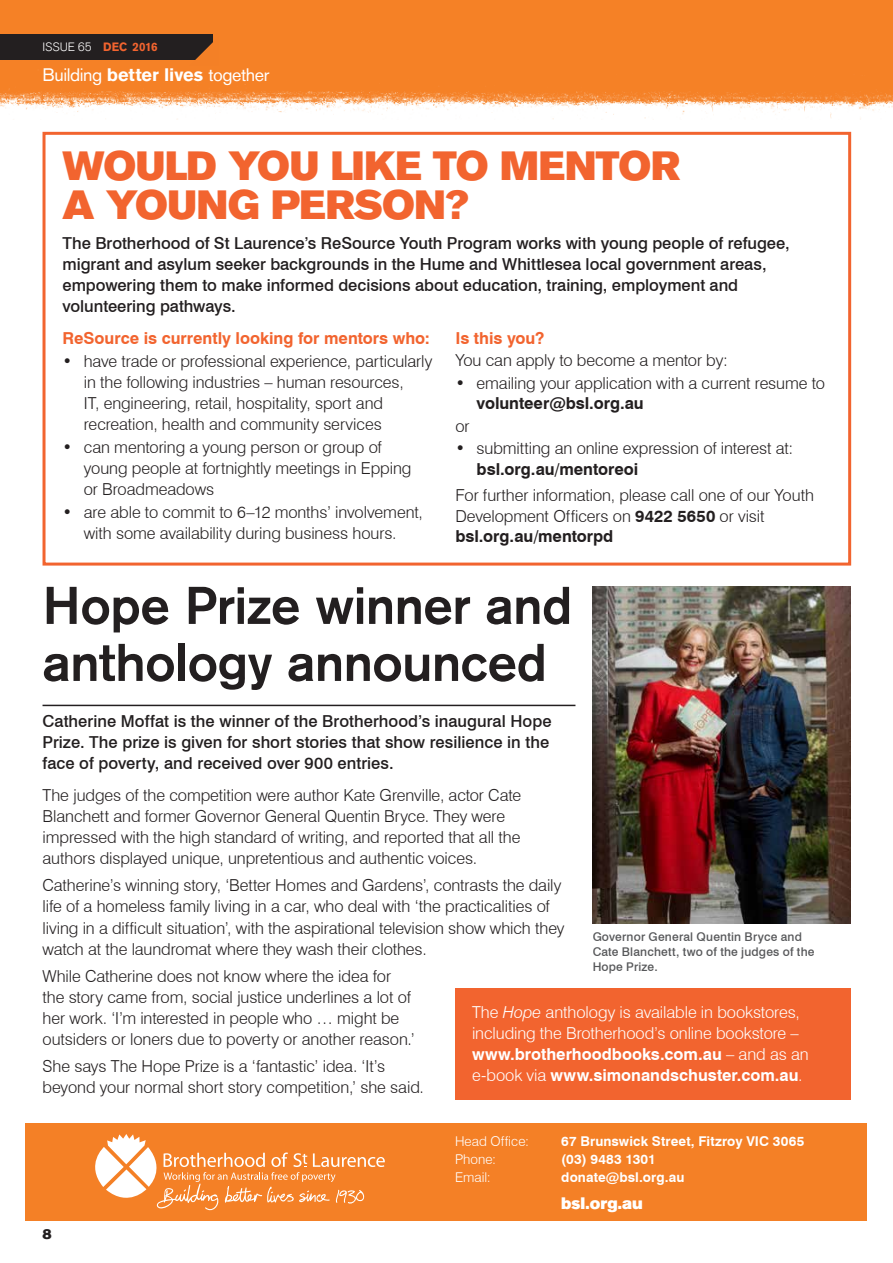
<style>
.page{position:relative;width:893px;height:1263px;background:#fff}
.page>*{position:absolute;margin:0;border:0;box-sizing:border-box;transform-origin:0 0}
.t1{font:500 52.5px/57px "Akzidenz Grotesk BQ";letter-spacing:-.015em;color:#231f20}
.t2{font:40.5px/39px "Akzidenz Grotesk BQ Super";letter-spacing:-.01em;color:#f2642f}
.t3{font:18px "Akzidenz Grotesk BQ";letter-spacing:-.02em;color:#fff}
.t4{font:300 16.5px/21px "Swiss 721 BT";letter-spacing:-.005em;color:#231f20}
.t5{font:500 16.5px/21px "Swiss 721 BT";color:#231f20}
.t6{font:300 16.5px/21px "Swiss 721 BT";letter-spacing:-.005em;color:#fff}
.t7{font:700 16.5px/21px "Swiss 721 BTWGL4";color:#fff}
.t8{font:700 16.5px "Swiss 721 BTWGL4";color:#231f20}
.t9{font:700 16.5px "Swiss 721 BTWGL4";color:#f2642f}
.t10{font:16.5px "Akzidenz Grotesk BQ Super";color:#fff}
.t11{font:14.25px "Akzidenz Grotesk BQ Super";color:#231f20}
.t12{font:700 13.5px "Swiss 721 BTWGL4";letter-spacing:.01em;color:#fff}
.t13{font:300 13.5px "Swiss 721 BT";letter-spacing:.005em;color:#fff}
.t14{font:500 12px/15px "Swiss 721 BT";letter-spacing:.015em;color:#57585a}
.t15{font:300 12px "Akzidenz Grotesk BQ";letter-spacing:-.005em;color:#fff}
.s1{font-weight:700;color:#f2642f}
.s2{font-weight:700}
.s3{font-family:"Swiss 721 BTWGL4";font-weight:700}
.s4{font-style:italic}
.s5{font-family:"Swiss 721 BT";font-weight:300}
</style>
<div class="page">
<img style="left:1px;top:0;width:892px;height:119px">
<div style="left:0;top:34px;width:213px;height:26px;background:#231f20"></div>
<svg style="left:190px;top:36px;width:29px;height:29px"></svg>
<img style="left:0;top:0;width:1px;height:119px">
<div style="left:26px;top:1123px;width:841px;height:97px;background:#f48026"></div>
<svg style="left:95px;top:1134px;width:290px;height:76px"></svg>
<hr style="left:43px;top:705px;width:532px;height:1px;background:#231f20">
<div style="left:455px;top:988px;width:395px;height:111px;background:#f2642f"></div>
<div style="left:43px;top:132px;width:808px;height:434px;border:3px solid #f2642f"></div>
<img style="left:592px;top:587px;width:258px;height:337px">
<p class="t15" style="left:43px;top:40px;width:117px">ISSUE 65 <span class="s1">DEC 2016</span></p>
<p class="t3" style="left:43px;top:64px;width:228px">Building <span class="s2">better lives</span> together</p>
<h2 class="t2" style="left:63px;top:147px;width:619px">WOULD YOU LIKE TO MENTOR<br>A YOUNG PERSON?</h2>
<p class="t5" style="left:63px;top:232px;width:729px">The Brotherhood of St Laurence’s ReSource Youth Program works with young people of refugee, migrant and asylum seeker backgrounds in the Hume and Whittlesea local government areas, empowering them to make informed decisions about education, training, employment and volunteering pathways.</p>
<p class="t9" style="left:63px;top:326px;width:369px">ReSource is currently looking for mentors who:</p>
<p class="t4" style="left:84px;top:350px;width:350px;text-indent:-21px">• have trade or professional experience, particularly in the following industries – human resources,<br>IT, engineering, retail, hospitality, sport and recreation, health and community services</p>
<p class="t4" style="left:84px;top:436px;width:329px;text-indent:-21px">• can mentoring a young person or group of young people at fortnightly meetings in Epping or Broadmeadows</p>
<p class="t4" style="left:63px;top:501px;width:362px;text-align:center">• are able to commit to 6–12 months’ involvement, with some availability during business hours.</p>
<p class="t9" style="left:455px;top:326px;width:91px">Is this you?</p>
<p class="t4" style="left:455px;top:350px;width:274px">You can apply to become a mentor by:</p>
<p class="t4" style="left:455px;top:372px;width:371px">• emailing your application with a current resume to</p>
<p class="t8" style="left:477px;top:392px;width:169px">volunteer@bsl.org.au</p>
<p class="t4" style="left:455px;top:415px;width:16px">or</p>
<p class="t4" style="left:455px;top:438px;width:339px">• submitting an online expression of interest at:</p>
<p class="t8" style="left:477px;top:457px;width:163px">bsl.org.au/mentoreoi</p>
<p class="t4" style="left:455px;top:485px;width:360px;line-height:20.4px">For further information, please call one of our Youth<br>Development Officers on <span class="s3">9422 5650</span> or visit</p>
<p class="t8" style="left:455px;top:525px;width:160px">bsl.org.au/mentorpd</p>
<h1 class="t1" style="left:43px;top:576px;width:531px">Hope Prize winner and anthology announced</h1>
<p class="t5" style="left:43px;top:711px;width:511px">Catherine Moffat is the winner of the Brotherhood’s inaugural Hope<br>Prize. The prize is given for short stories that show resilience in the face of poverty, and received over 900 entries.</p>
<p class="t4" style="left:43px;top:784px;width:480px">The judges of the competition were author Kate Grenville, actor Cate Blanchett and former Governor General Quentin Bryce. They were impressed with the high standard of writing, and reported that all the authors displayed unique, unpretentious and authentic voices.</p>
<p class="t4" style="left:43px;top:875px;width:524px">Catherine’s winning story, ‘Better Homes and Gardens’, contrasts the daily life of a homeless family living in a car, who deal with ‘the practicalities of living in a difficult situation’, with the aspirational television show which they watch at the laundromat where they wash their clothes.</p>
<p class="t4" style="left:43px;top:965px;width:374px">While Catherine does not know where the idea for the story came from, social justice underlines a lot of her work. ‘I’m interested in people who … might be outsiders or loners due to poverty or another reason.’</p>
<p class="t4" style="left:43px;top:1056px;width:383px">She says The Hope Prize is a ‘fantastic’ idea. ‘It’s beyond your normal short story competition,’ she said.</p>
<p class="t14" style="left:592px;top:929px;width:224px">Governor General Quentin Bryce and<br>Cate Blanchett, two of the judges of the<br>Hope Prize.</p>
<p class="t6" style="left:472px;top:1001px;width:329px">The <span class="s4">Hope</span> anthology is available in bookstores, including the Brotherhood’s online bookstore –</p>
<p class="t7" style="left:472px;top:1043px;width:338px">www.brotherhoodbooks.com.au <span class="s5">– and as an e-book via</span> www.simonandschuster.com.au<span class="s5">.</span></p>
<p class="t11" style="left:43px;top:1226px;width:11px">8</p>
<p class="t13" style="left:455px;top:1133px;width:75px">Head Office:</p>
<p class="t12" style="left:561px;top:1132px;width:245px">67 Brunswick Street, Fitzroy VIC 3065</p>
<p class="t13" style="left:455px;top:1151px;width:43px">Phone:</p>
<p class="t12" style="left:561px;top:1150px;width:96px">(03) 9483 1301</p>
<p class="t13" style="left:455px;top:1169px;width:37px">Email:</p>
<p class="t12" style="left:561px;top:1168px;width:125px">donate@bsl.org.au</p>
<p class="t10" style="left:561px;top:1193px;width:83px">bsl.org.au</p>
</div>
